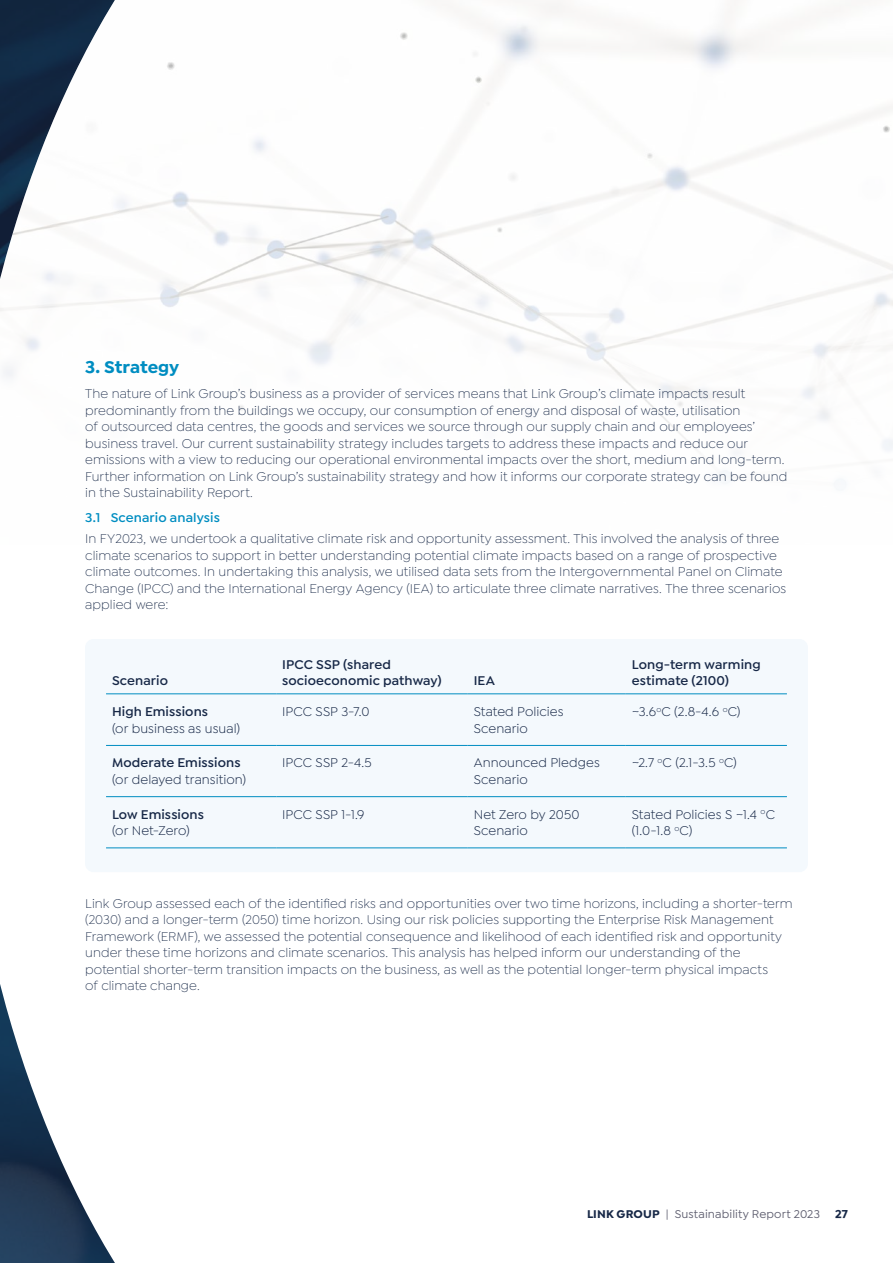
<style>
.page{position:relative;width:893px;height:1263px;background:#fff}
.page>*{position:absolute;margin:0;border:0;box-sizing:border-box;transform-origin:0 0}
.t1{font:700 18px "Isidora Sans";letter-spacing:-.005em;color:#008dc1}
.t2{font:300 13.5px/16.5px "Isidora Sans";letter-spacing:.005em;color:#172847}
.t3{font:13.5px/16.5px "Isidora Sans";letter-spacing:.005em;color:#172847}
.t4{font:600 13.5px/16.5px "Isidora Sans";letter-spacing:.005em;color:#172847}
.t5{font:600 13.5px "Isidora Sans";letter-spacing:.005em;color:#008dc1}
.t6{font:500 12px "Isidora Sans";letter-spacing:.01em;color:#5f5f70}
.t7{font:700 12px "Isidora Sans";color:#172847}
.s1{font-weight:700;color:#172847}
</style>
<div class="page">
<svg style="left:0;top:984px;width:115px;height:279px"></svg>
<img style="left:0;top:0;width:893px;height:473px">
<div style="left:85px;top:639px;width:723px;height:233px;background:#f4f9fd;border-radius:9px"></div>
<hr style="left:106px;top:693px;width:170px;height:1px;background:#008dc1">
<hr style="left:276px;top:693px;width:192px;height:1px;background:#008dc1">
<hr style="left:468px;top:693px;width:158px;height:1px;background:#008dc1">
<hr style="left:626px;top:693px;width:161px;height:1px;background:#008dc1">
<hr style="left:106px;top:745px;width:170px;height:1px;background:#008dc1">
<hr style="left:276px;top:745px;width:192px;height:1px;background:#008dc1">
<hr style="left:468px;top:745px;width:158px;height:1px;background:#008dc1">
<hr style="left:626px;top:745px;width:161px;height:1px;background:#008dc1">
<hr style="left:106px;top:796px;width:170px;height:1px;background:#008dc1">
<hr style="left:276px;top:796px;width:192px;height:1px;background:#008dc1">
<hr style="left:468px;top:796px;width:158px;height:1px;background:#008dc1">
<hr style="left:626px;top:796px;width:161px;height:1px;background:#008dc1">
<hr style="left:106px;top:848px;width:170px;height:1px;background:#008dc1">
<hr style="left:276px;top:848px;width:192px;height:1px;background:#008dc1">
<hr style="left:468px;top:848px;width:158px;height:1px;background:#008dc1">
<hr style="left:626px;top:848px;width:161px;height:1px;background:#008dc1">
<h1 class="t1" style="left:85px;top:356px;width:95px">3. Strategy</h1>
<p class="t2" style="left:85px;top:386px;width:703px">The nature of Link Group’s business as a provider of services means that Link Group’s climate impacts result predominantly from the buildings we occupy, our consumption of energy and disposal of waste, utilisation<br>of outsourced data centres, the goods and services we source through our supply chain and our employees’ business travel. Our current sustainability strategy includes targets to address these impacts and reduce our emissions with a view to reducing our operational environmental impacts over the short, medium and long-term.<br>Further information on Link Group’s sustainability strategy and how it informs our corporate strategy can be found in the Sustainability Report.</p>
<p class="t5" style="left:85px;top:510px;width:136px">3.1 Scenario analysis</p>
<p class="t2" style="left:85px;top:530px;width:702px">In FY2023, we undertook a qualitative climate risk and opportunity assessment. This involved the analysis of three climate scenarios to support in better understanding potential climate impacts based on a range of prospective climate outcomes. In undertaking this analysis, we utilised data sets from the Intergovernmental Panel on Climate Change (IPCC) and the International Energy Agency (IEA) to articulate three climate narratives. The three scenarios applied were:</p>
<p class="t4" style="left:112px;top:673px;width:57px">Scenario</p>
<p class="t4" style="left:282px;top:656px;width:161px">IPCC SSP (shared socioeconomic pathway)</p>
<p class="t4" style="left:474px;top:673px;width:23px">IEA</p>
<p class="t4" style="left:632px;top:656px;width:130px">Long-term warming estimate (2100)</p>
<p class="t4" style="left:112px;top:703px;width:98px">High Emissions</p>
<p class="t3" style="left:112px;top:720px;width:130px">(or business as usual)</p>
<p class="t3" style="left:282px;top:703px;width:89px">IPCC SSP 3-7.0</p>
<p class="t3" style="left:474px;top:703px;width:91px">Stated Policies<br>Scenario</p>
<p class="t3" style="left:632px;top:703px;width:110px">~3.6<sup>o</sup>C (2.8-4.6 <sup>o</sup>C)</p>
<p class="t4" style="left:112px;top:755px;width:130px">Moderate Emissions</p>
<p class="t3" style="left:112px;top:771px;width:136px">(or delayed transition)</p>
<p class="t3" style="left:282px;top:755px;width:91px">IPCC SSP 2-4.5</p>
<p class="t3" style="left:474px;top:755px;width:128px">Announced Pledges<br>Scenario</p>
<p class="t3" style="left:632px;top:755px;width:106px">~2.7 <sup>o</sup>C (2.1-3.5 <sup>o</sup>C)</p>
<p class="t4" style="left:112px;top:806px;width:93px">Low Emissions</p>
<p class="t3" style="left:112px;top:822px;width:79px">(or Net-Zero)</p>
<p class="t3" style="left:282px;top:806px;width:84px">IPCC SSP 1-1.9</p>
<p class="t3" style="left:474px;top:806px;width:107px">Net Zero by 2050<br>Scenario</p>
<p class="t3" style="left:632px;top:806px;width:145px">Stated Policies S ~1.4 <sup>o</sup>C (1.0-1.8 <sup>o</sup>C)</p>
<p class="t2" style="left:85px;top:895px;width:709px">Link Group assessed each of the identified risks and opportunities over two time horizons, including a shorter-term (2030) and a longer-term (2050) time horizon. Using our risk policies supporting the Enterprise Risk Management Framework (ERMF), we assessed the potential consequence and likelihood of each identified risk and opportunity under these time horizons and climate scenarios. This analysis has helped inform our understanding of the potential shorter-term transition impacts on the business, as well as the potential longer-term physical impacts<br>of climate change.</p>
<p class="t6" style="left:587px;top:1207px;width:234px"><span class="s1">LINK GROUP</span> | Sustainability Report 2023</p>
<p class="t7" style="left:835px;top:1206px;width:14px">27</p>
</div>
